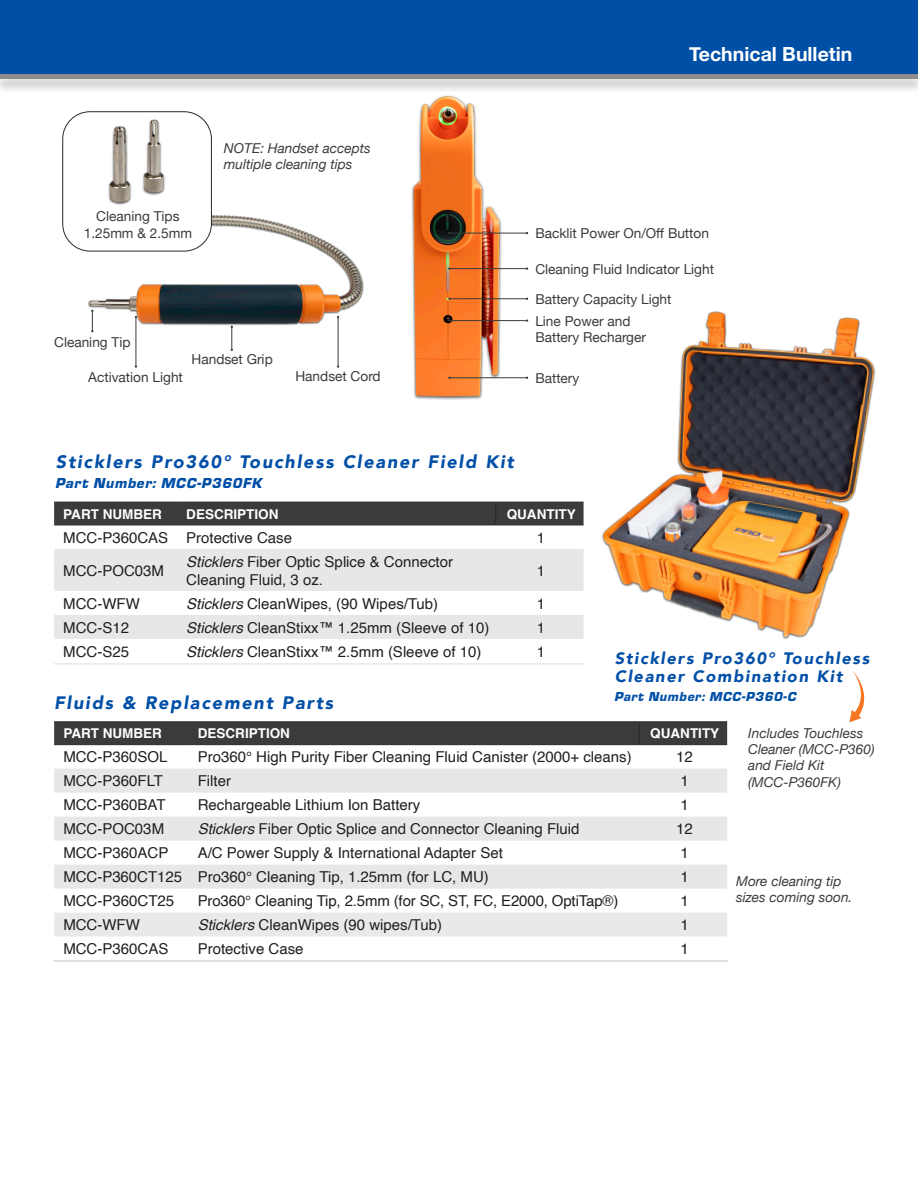
<style>
.page{position:relative;width:918px;height:1188px;background:#fff}
.page>*{position:absolute;margin:0;border:0;box-sizing:border-box;transform-origin:0 0}
.t1{font:700 19.5px "Helvetica Neue";color:#fff}
.t2{font:italic 900 18px "Avenir";letter-spacing:.1em;color:#004fa7}
.t3{font:italic 900 16.5px "Avenir";letter-spacing:.1em;color:#004fa7}
.t4{font:15px/18px "Helvetica";color:#231f20}
.t5{font:italic 900 15px "Eurostile";letter-spacing:.05em;color:#004fa7}
.t6{font:13.65px "Helvetica Neue";color:#3a3b3a}
.t7{font:italic 13.65px/16.4px "Helvetica Neue";color:#3a3b3a}
.t8{font:700 13.5px "Helvetica";color:#fff}
.t9{font:italic 900 13.5px "Eurostile";letter-spacing:.05em;color:#004fa7}
.s1{font-style:italic}
</style>
<div class="page">
<img style="left:78px;top:215px;width:286px;height:110px">
<div style="left:63px;top:112px;width:148px;height:139px;background:#fff;border-radius:27px"></div>
<div style="left:62px;top:111px;width:150px;height:140px;border:1px solid #2e2926;border-radius:27px"></div>
<img style="left:108px;top:126px;width:24px;height:79px">
<img style="left:142px;top:119px;width:23px;height:77px">
<hr style="left:338px;top:317px;width:1px;height:50px;background:#3a3b3a">
<hr style="left:136px;top:317px;width:1px;height:50px;background:#3a3b3a">
<svg style="left:91px;top:310px;width:3px;height:22px"></svg>
<svg style="left:231px;top:326px;width:2px;height:25px"></svg>
<img style="left:411px;top:95px;width:92px;height:305px">
<hr style="left:449px;top:298px;width:78px;height:1px;background:#3a3b3a">
<hr style="left:449px;top:320px;width:78px;height:1px;background:#3a3b3a">
<hr style="left:449px;top:268px;width:78px;height:1px;background:#3a3b3a">
<hr style="left:449px;top:233px;width:78px;height:1px;background:#3a3b3a">
<hr style="left:449px;top:377px;width:78px;height:1px;background:#3a3b3a">
<img style="left:602px;top:311px;width:274px;height:328px">
<svg style="left:54px;top:769px;width:673px;height:120px"></svg>
<div style="left:54px;top:817px;width:673px;height:24px;background:#e6e7e9"></div>
<div style="left:54px;top:913px;width:673px;height:23px;background:#e9e9e9"></div>
<div style="left:54px;top:722px;width:673px;height:23px;background:#3a3b3a"></div>
<hr style="left:639px;top:744px;width:88px;height:1px;background:#2e2926">
<hr style="left:54px;top:960px;width:673px;height:2px;background:#eae8e8">
<div style="left:54px;top:549px;width:530px;height:42px;background:#e6e7e9"></div>
<div style="left:54px;top:615px;width:530px;height:24px;background:#e6e7e9"></div>
<hr style="left:54px;top:525px;width:123px;height:1px;background:#2e2926">
<hr style="left:177px;top:525px;width:319px;height:1px;background:#2e2926">
<div style="left:54px;top:502px;width:530px;height:23px;background:#3a3b3a"></div>
<hr style="left:496px;top:525px;width:88px;height:1px;background:#2e2926">
<hr style="left:54px;top:663px;width:530px;height:2px;background:#eae8e8">
<svg style="left:850px;top:671px;width:15px;height:51px"></svg>
<div style="left:0;top:0;width:918px;height:79px;background:#004fa7"></div>
<div style="left:0;top:73px;width:918px;height:21px;background:#231f20;opacity:.19"></div>
<div style="left:0;top:74px;width:918px;height:5px;background:#908c8a"></div>
<h1 class="t1" style="left:689px;top:38px;width:165px">Technical Bulletin</h1>
<p class="t6" style="left:96px;top:207px;width:85px">Cleaning Tips</p>
<p class="t6" style="left:84px;top:223px;width:110px">1.25mm &amp; 2.5mm</p>
<p class="t7" style="left:224px;top:141px;width:148px">NOTE: Handset accepts multiple cleaning tips</p>
<p class="t6" style="left:54px;top:332px;width:78px">Cleaning Tip</p>
<p class="t6" style="left:192px;top:350px;width:83px">Handset Grip</p>
<p class="t6" style="left:88px;top:368px;width:96px">Activation Light</p>
<p class="t6" style="left:295px;top:366px;width:87px">Handset Cord</p>
<p class="t6" style="left:535px;top:223px;width:175px">Backlit Power On/Off Button</p>
<p class="t6" style="left:535px;top:259px;width:180px">Cleaning Fluid Indicator Light</p>
<p class="t6" style="left:535px;top:289px;width:138px">Battery Capacity Light</p>
<p class="t6" style="left:535px;top:311px;width:97px">Line Power and</p>
<p class="t6" style="left:535px;top:327px;width:112px">Battery Recharger</p>
<p class="t6" style="left:535px;top:368px;width:46px">Battery</p>
<p class="t2" style="left:56px;top:447px;width:460px">Sticklers Pro360° Touchless Cleaner Field Kit</p>
<p class="t5" style="left:56px;top:472px;width:208px">Part Number: MCC-P360FK</p>
<p class="t8" style="left:63px;top:506px;width:100px">PART NUMBER</p>
<p class="t8" style="left:186px;top:506px;width:94px">DESCRIPTION</p>
<p class="t8" style="left:507px;top:506px;width:70px">QUANTITY</p>
<p class="t4" style="left:63px;top:529px;width:107px">MCC-P360CAS</p>
<p class="t4" style="left:186px;top:529px;width:107px">Protective Case</p>
<p class="t4" style="left:537px;top:529px;width:10px">1</p>
<p class="t4" style="left:63px;top:562px;width:102px">MCC-POC03M</p>
<p class="t4" style="left:186px;top:553px;width:268px"><span class="s1">Sticklers</span> Fiber Optic Splice &amp; Connector<br>Cleaning Fluid, 3 oz.</p>
<p class="t4" style="left:537px;top:562px;width:10px">1</p>
<p class="t4" style="left:63px;top:595px;width:78px">MCC-WFW</p>
<p class="t4" style="left:186px;top:595px;width:254px"><span class="s1">Sticklers</span> CleanWipes, (90 Wipes/Tub)</p>
<p class="t4" style="left:537px;top:595px;width:10px">1</p>
<p class="t4" style="left:63px;top:619px;width:67px">MCC-S12</p>
<p class="t4" style="left:186px;top:619px;width:305px"><span class="s1">Sticklers</span> CleanStixx™ 1.25mm (Sleeve of 10)</p>
<p class="t4" style="left:537px;top:619px;width:10px">1</p>
<p class="t4" style="left:63px;top:643px;width:67px">MCC-S25</p>
<p class="t4" style="left:186px;top:643px;width:297px"><span class="s1">Sticklers</span> CleanStixx™ 2.5mm (Sleeve of 10)</p>
<p class="t4" style="left:537px;top:643px;width:10px">1</p>
<p class="t2" style="left:54px;top:688px;width:281px">Fluids &amp; Replacement Parts</p>
<p class="t3" style="left:615px;top:644px;width:256px">Sticklers Pro360° Touchless</p>
<p class="t3" style="left:615px;top:662px;width:229px">Cleaner Combination Kit</p>
<p class="t9" style="left:615px;top:687px;width:183px">Part Number: MCC-P360-C</p>
<p class="t8" style="left:63px;top:725px;width:100px">PART NUMBER</p>
<p class="t8" style="left:198px;top:725px;width:94px">DESCRIPTION</p>
<p class="t8" style="left:650px;top:725px;width:70px">QUANTITY</p>
<p class="t4" style="left:63px;top:748px;width:106px">MCC-P360SOL</p>
<p class="t4" style="left:198px;top:748px;width:436px">Pro360° High Purity Fiber Cleaning Fluid Canister (2000+ cleans)</p>
<p class="t4" style="left:676px;top:748px;width:18px">12</p>
<p class="t4" style="left:63px;top:772px;width:101px">MCC-P360FLT</p>
<p class="t4" style="left:198px;top:772px;width:35px">Filter</p>
<p class="t4" style="left:680px;top:772px;width:10px">1</p>
<p class="t4" style="left:63px;top:796px;width:104px">MCC-P360BAT</p>
<p class="t4" style="left:198px;top:796px;width:224px">Rechargeable Lithium Ion Battery</p>
<p class="t4" style="left:680px;top:796px;width:10px">1</p>
<p class="t4" style="left:63px;top:820px;width:102px">MCC-POC03M</p>
<p class="t4" style="left:198px;top:820px;width:383px"><span class="s1">Sticklers</span> Fiber Optic Splice and Connector Cleaning Fluid</p>
<p class="t4" style="left:676px;top:820px;width:18px">12</p>
<p class="t4" style="left:63px;top:844px;width:107px">MCC-P360ACP</p>
<p class="t4" style="left:198px;top:844px;width:307px">A/C Power Supply &amp; International Adapter Set</p>
<p class="t4" style="left:680px;top:844px;width:10px">1</p>
<p class="t4" style="left:63px;top:868px;width:120px">MCC-P360CT125</p>
<p class="t4" style="left:198px;top:868px;width:293px">Pro360° Cleaning Tip, 1.25mm (for LC, MU)</p>
<p class="t4" style="left:680px;top:868px;width:10px">1</p>
<p class="t4" style="left:63px;top:892px;width:112px">MCC-P360CT25</p>
<p class="t4" style="left:198px;top:892px;width:422px">Pro360° Cleaning Tip, 2.5mm (for SC, ST, FC, E2000, OptiTap®)</p>
<p class="t4" style="left:680px;top:892px;width:10px">1</p>
<p class="t4" style="left:63px;top:916px;width:78px">MCC-WFW</p>
<p class="t4" style="left:198px;top:916px;width:246px"><span class="s1">Sticklers</span> CleanWipes (90 wipes/Tub)</p>
<p class="t4" style="left:680px;top:916px;width:10px">1</p>
<p class="t4" style="left:63px;top:940px;width:107px">MCC-P360CAS</p>
<p class="t4" style="left:198px;top:940px;width:107px">Protective Case</p>
<p class="t4" style="left:680px;top:940px;width:10px">1</p>
<p class="t7" style="left:748px;top:725px;width:128px">Includes Touchless<br>Cleaner (MCC-P360) and Field Kit</p>
<p class="t7" style="left:748px;top:775px;width:94px">(MCC-P360FK)</p>
<p class="t7" style="left:736px;top:874px;width:118px">More cleaning tip sizes coming soon.</p>
</div>
